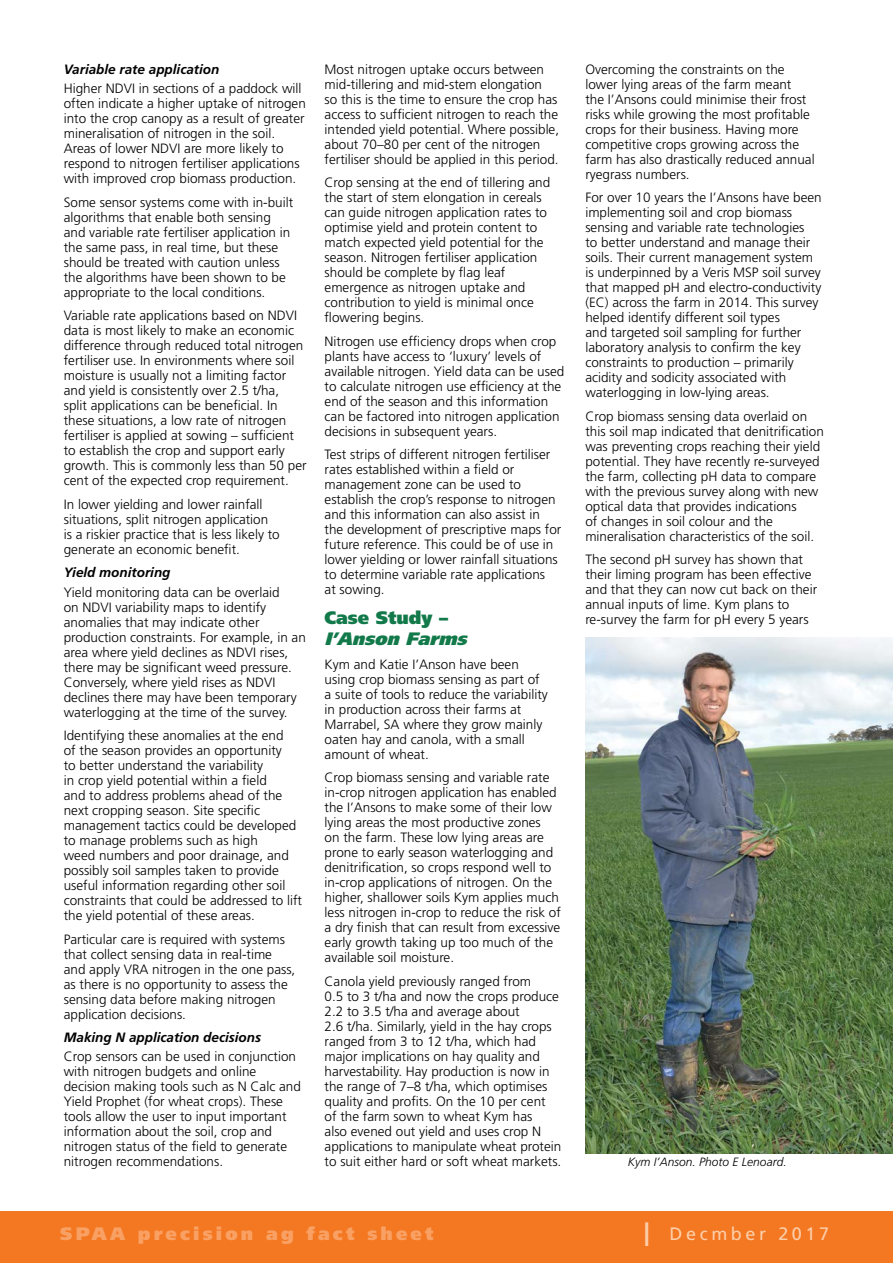
<style>
.page{position:relative;width:893px;height:1263px;background:#fff}
.page>*{position:absolute;margin:0;border:0;box-sizing:border-box;transform-origin:0 0}
.t1{font:900 18px "Frutiger";letter-spacing:.175em;color:#f9a164}
.t2{font:italic 900 18px/21px "Frutiger";color:#127a4a}
.t3{font:18px "Frutiger";letter-spacing:.2em;color:#fdcea9}
.t4{font:300 13.5px/15px "Frutiger";color:#000}
.t5{font:italic 700 13.5px "Frutiger";color:#000}
.t6{font:italic 300 12px "Frutiger";color:#000}
.s1{font-style:normal}
.s2{font-size:31.5px}
</style>
<div class="page">
<div style="left:0;top:1212px;width:893px;height:51px;background:#f47721"></div>
<img style="left:585px;top:638px;width:308px;height:516px">
<p class="t5" style="left:64px;top:61px;width:157px">Variable rate application</p>
<p class="t4" style="left:64px;top:81px;width:244px">Higher NDVI in sections of a paddock will often indicate a higher uptake of nitrogen into the crop canopy as a result of greater mineralisation of nitrogen in the soil.<br>Areas of lower NDVI are more likely to respond to nitrogen fertiliser applications with improved crop biomass production.</p>
<p class="t4" style="left:64px;top:195px;width:231px">Some sensor systems come with in-built algorithms that enable both sensing and variable rate fertiliser application in the same pass, in real time, but these should be treated with caution unless the algorithms have been shown to be appropriate to the local conditions.</p>
<p class="t4" style="left:64px;top:308px;width:244px">Variable rate applications based on NDVI data is most likely to make an economic difference through reduced total nitrogen fertiliser use. In environments where soil moisture is usually not a limiting factor and yield is consistently over 2.5 t/ha,<br>split applications can be beneficial. In these situations, a low rate of nitrogen fertiliser is applied at sowing – sufficient to establish the crop and support early growth. This is commonly less than 50 per cent of the expected crop requirement.</p>
<p class="t4" style="left:64px;top:497px;width:217px">In lower yielding and lower rainfall situations, split nitrogen application is a riskier practice that is less likely to generate an economic benefit.</p>
<p class="t5" style="left:64px;top:565px;width:108px">Yield monitoring</p>
<p class="t4" style="left:64px;top:584px;width:244px">Yield monitoring data can be overlaid<br>on NDVI variability maps to identify anomalies that may indicate other production constraints. For example, in an area where yield declines as NDVI rises, there may be significant weed pressure.<br>Conversely, where yield rises as NDVI declines there may have been temporary waterlogging at the time of the survey.</p>
<p class="t4" style="left:64px;top:728px;width:240px">Identifying these anomalies at the end<br>of the season provides an opportunity<br>to better understand the variability<br>in crop yield potential within a field<br>and to address problems ahead of the next cropping season. Site specific management tactics could be developed to manage problems such as high<br>weed numbers and poor drainage, and possibly soil samples taken to provide useful information regarding other soil constraints that could be addressed to lift the yield potential of these areas.</p>
<p class="t4" style="left:64px;top:931px;width:233px">Particular care is required with systems that collect sensing data in real-time and apply VRA nitrogen in the one pass, as there is no opportunity to assess the sensing data before making nitrogen application decisions.</p>
<p class="t5" style="left:64px;top:1029px;width:199px">Making N application decisions</p>
<p class="t4" style="left:64px;top:1049px;width:239px">Crop sensors can be used in conjunction with nitrogen budgets and online decision making tools such as N Calc and Yield Prophet (for wheat crops). These tools allow the user to input important information about the soil, crop and nitrogen status of the field to generate nitrogen recommendations.</p>
<p class="t4" style="left:325px;top:62px;width:236px">Most nitrogen uptake occurs between mid-tillering and mid-stem elongation<br>so this is the time to ensure the crop has access to sufficient nitrogen to reach the intended yield potential. Where possible, about 70–80 per cent of the nitrogen fertiliser should be applied in this period.</p>
<p class="t4" style="left:325px;top:175px;width:227px">Crop sensing at the end of tillering and the start of stem elongation in cereals can guide nitrogen application rates to optimise yield and protein content to match expected yield potential for the season. Nitrogen fertiliser application should be complete by flag leaf emergence as nitrogen uptake and contribution to yield is minimal once flowering begins.</p>
<p class="t4" style="left:325px;top:334px;width:241px">Nitrogen use efficiency drops when crop plants have access to ‘luxury’ levels of available nitrogen. Yield data can be used to calculate nitrogen use efficiency at the end of the season and this information can be factored into nitrogen application decisions in subsequent years.</p>
<p class="t4" style="left:325px;top:447px;width:238px">Test strips of different nitrogen fertiliser rates established within a field or management zone can be used to establish the crop’s response to nitrogen and this information can also assist in the development of prescriptive maps for future reference. This could be of use in lower yielding or lower rainfall situations to determine variable rate applications<br>at sowing.</p>
<p class="t2" style="left:325px;top:607px;width:149px"><span class="s1">Case Study –<br></span>I’Anson Farms</p>
<p class="t4" style="left:325px;top:656px;width:225px">Kym and Katie I’Anson have been using crop biomass sensing as part of a suite of tools to reduce the variability in production across their farms at<br>Marrabel, SA where they grow mainly oaten hay and canola, with a small amount of wheat.</p>
<p class="t4" style="left:325px;top:770px;width:238px">Crop biomass sensing and variable rate in-crop nitrogen application has enabled the I’Ansons to make some of their low lying areas the most productive zones<br>on the farm. These low lying areas are prone to early season waterlogging and denitrification, so crops respond well to in-crop applications of nitrogen. On the higher, shallower soils Kym applies much less nitrogen in-crop to reduce the risk of a dry finish that can result from excessive early growth taking up too much of the available soil moisture.</p>
<p class="t4" style="left:325px;top:973px;width:238px">Canola yield previously ranged from<br>0.5 to 3 t/ha and now the crops produce 2.2 to 3.5 t/ha and average about<br>2.6 t/ha. Similarly, yield in the hay crops ranged from 3 to 12 t/ha, which had major implications on hay quality and harvestability. Hay production is now in the range of 7–8 t/ha, which optimises quality and profits. On the 10 per cent<br>of the farm sown to wheat Kym has<br>also evened out yield and uses crop N applications to manipulate wheat protein to suit either hard or soft wheat markets.</p>
<p class="t4" style="left:585px;top:62px;width:231px">Overcoming the constraints on the lower lying areas of the farm meant<br>the I’Ansons could minimise their frost risks while growing the most profitable crops for their business. Having more competitive crops growing across the farm has also drastically reduced annual ryegrass numbers.</p>
<p class="t4" style="left:585px;top:190px;width:238px">For over 10 years the I’Ansons have been implementing soil and crop biomass sensing and variable rate technologies<br>to better understand and manage their soils. Their current management system is underpinned by a Veris MSP soil survey that mapped pH and electro-conductivity (EC) across the farm in 2014. This survey helped identify different soil types<br>and targeted soil sampling for further laboratory analysis to confirm the key constraints to production – primarily acidity and sodicity associated with waterlogging in low-lying areas.</p>
<p class="t4" style="left:585px;top:409px;width:240px">Crop biomass sensing data overlaid on this soil map indicated that denitrification was preventing crops reaching their yield potential. They have recently re-surveyed the farm, collecting pH data to compare with the previous survey along with new optical data that provides indications<br>of changes in soil colour and the mineralisation characteristics of the soil.</p>
<p class="t4" style="left:585px;top:552px;width:233px">The second pH survey has shown that their liming program has been effective and that they can now cut back on their annual inputs of lime. Kym plans to re-survey the farm for pH every 5 years</p>
<p class="t6" style="left:628px;top:1155px;width:160px">Kym I’Anson. Photo E Lenoard.</p>
<p class="t1" style="left:60px;top:1222px;width:375px">SPAA precision ag fact sheet</p>
<p class="t3" style="left:642px;top:1223px;width:188px"><span class="s2">l</span> Decmber 2017</p>
</div>
